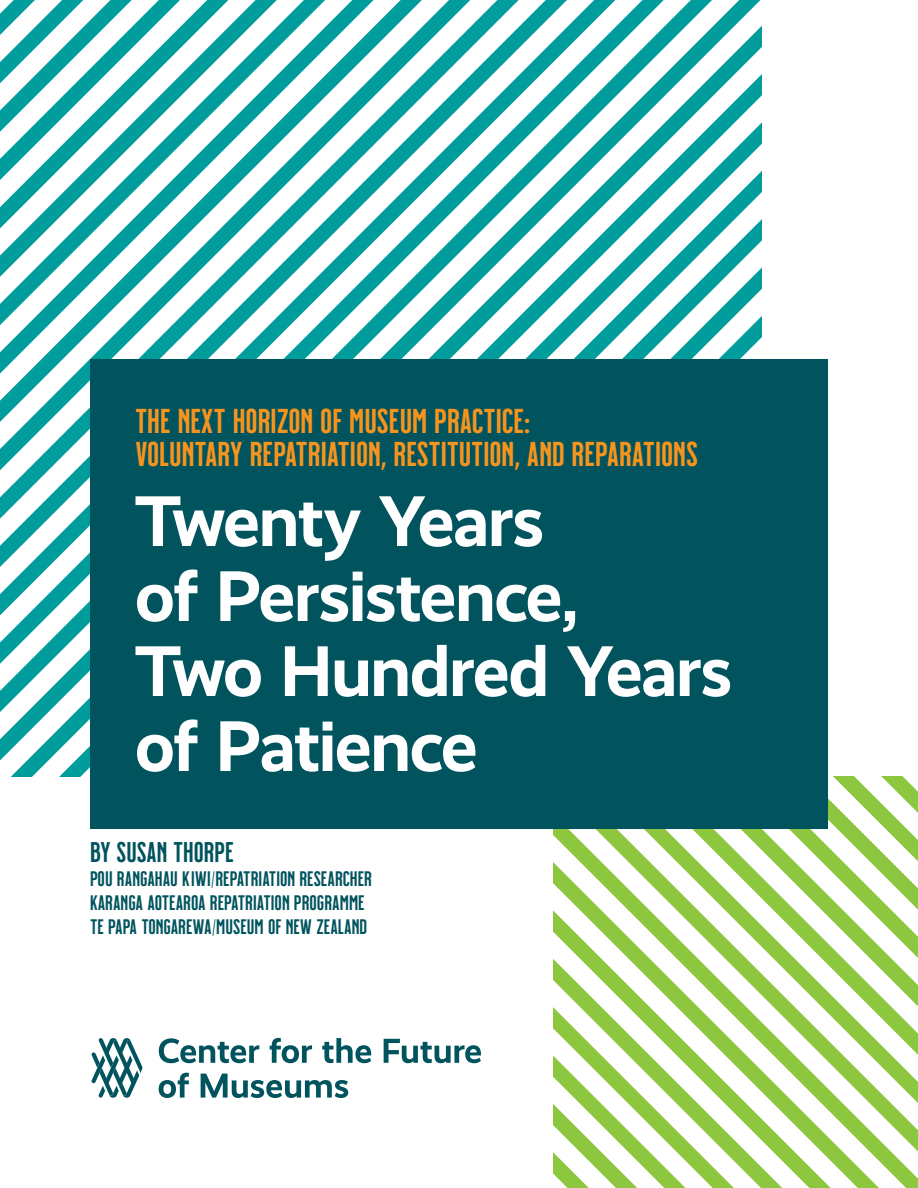
<style>
.page{position:relative;width:918px;height:1188px;background:#fff}
.page>*{position:absolute;margin:0;border:0;box-sizing:border-box;transform-origin:0 0}
.H1_-_Title_48pt{font:700 72px/75px "Realist";letter-spacing:-.025em;color:#fff}
.H3_-_Milkstore_23pt_dark{font:34.5px/33px "Milkstore 02 Clean";color:#f7941e}
.H3_-_Milkstore_23pt_dark-2{font:28.5px "Milkstore 02 Clean";color:#01545e}
.H3_-_Milkstore_23pt_dark-3{font:21px "Milkstore 02 Clean";color:#01545e}
</style>
<div class="page">
<svg style="left:1px;top:0;width:223px;height:719px"></svg>
<svg style="left:224px;top:0;width:537px;height:359px"></svg>
<svg style="left:321px;top:67px;width:440px;height:292px"></svg>
<svg style="left:843px;top:776px;width:75px;height:412px"></svg>
<svg style="left:554px;top:776px;width:289px;height:412px"></svg>
<div style="left:90px;top:359px;width:738px;height:470px;background:#01545e"></div>
<svg style="left:159px;top:1038px;width:100px;height:25px"></svg>
<svg style="left:270px;top:1038px;width:42px;height:25px"></svg>
<svg style="left:322px;top:1038px;width:49px;height:25px"></svg>
<svg style="left:384px;top:1039px;width:97px;height:24px"></svg>
<svg style="left:159px;top:1073px;width:30px;height:25px"></svg>
<svg style="left:201px;top:1074px;width:147px;height:24px"></svg>
<svg style="left:91px;top:1038px;width:52px;height:60px"></svg>
<h3 class="H3_-_Milkstore_23pt_dark" style="left:135px;top:405px;width:565px">THE NEXT HORIZON OF MUSEUM PRACTICE:<br>VOLUNTARY REPATRIATION, RESTITUTION, AND REPARATIONS</h3>
<h1 class="H1_-_Title_48pt" style="left:135px;top:484px;width:599px">Twenty Years<br>of Persistence,<br>Two Hundred Years of Patience</h1>
<h3 class="H3_-_Milkstore_23pt_dark-2" style="left:90px;top:837px;width:145px">BY SUSAN THORPE</h3>
<h3 class="H3_-_Milkstore_23pt_dark-3" style="left:90px;top:867px;width:284px">POU RANGAHAU KŌIWI/REPATRIATION RESEARCHER</h3>
<h3 class="H3_-_Milkstore_23pt_dark-3" style="left:90px;top:891px;width:276px">KARANGA AOTEAROA REPATRIATION PROGRAMME</h3>
<h3 class="H3_-_Milkstore_23pt_dark-3" style="left:90px;top:915px;width:279px">TE PAPA TONGAREWA/MUSEUM OF NEW ZEALAND</h3>
</div>
